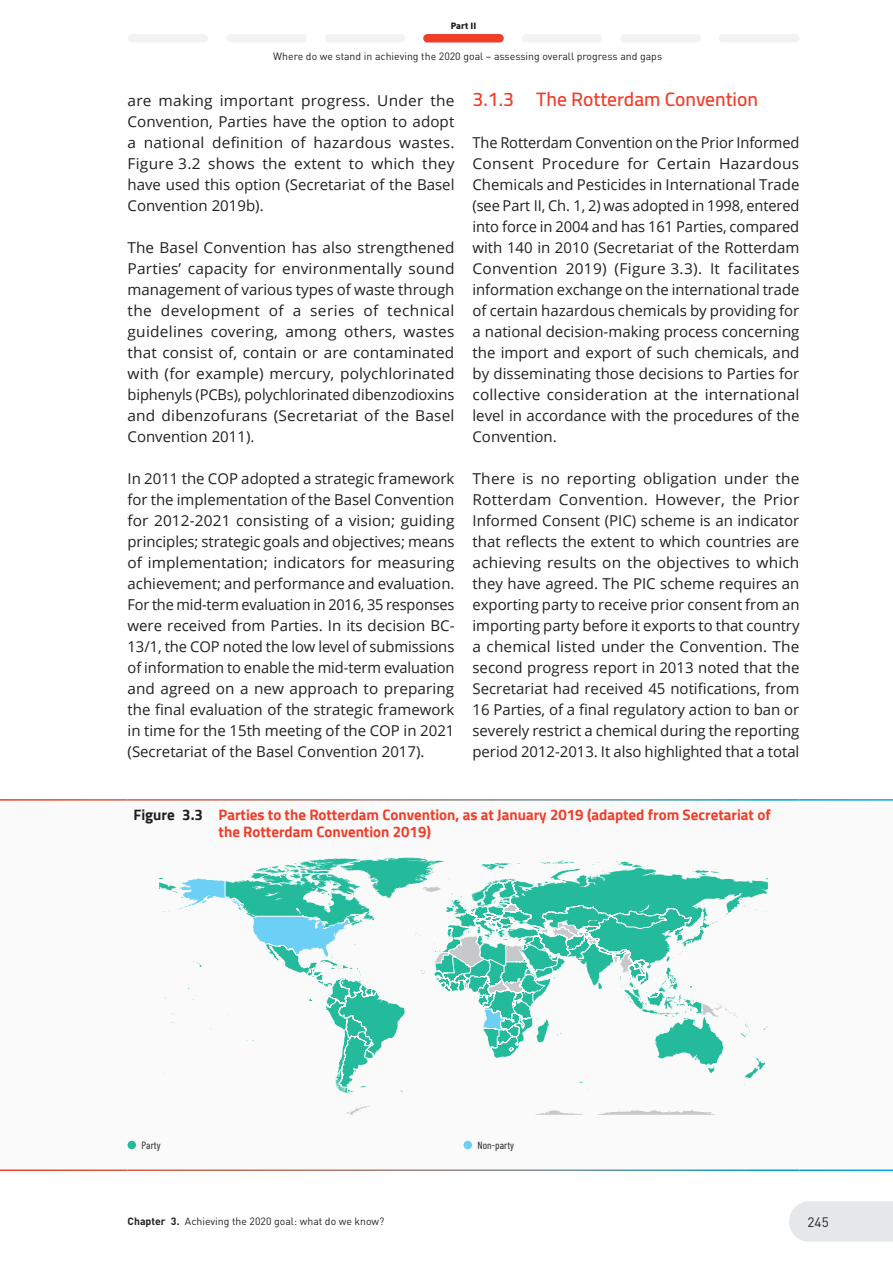
<style>
.page{position:relative;width:893px;height:1263px;background:#fff}
.page>*{position:absolute;margin:0;border:0;box-sizing:border-box;transform-origin:0 0}
._01HeadD{font:600 19.5px "Cairo";color:#ef3e2a}
._02Reg00{font:15px/21px "Open Sans";color:#231f20;text-align:justify}
._04FigHeadA{font:700 15px/16.5px "Cairo";color:#ef3e2a}
.t1{font:13.5px "DIN";color:#231f20}
.t2{font:10.5px "DIN";color:#231f20}
.t3{font:10.5px "Barlow Condensed";letter-spacing:.01em;color:#231f20}
.t4{font:900 9px "DIN";color:#231f20}
.s1{color:#231f20}
.s2{font-weight:700}
</style>
<div class="page">
<div style="left:719px;top:34px;width:80px;height:9px;background:#f2f3f4;border-radius:4px"></div>
<div style="left:522px;top:34px;width:80px;height:9px;background:#f2f3f4;border-radius:4px"></div>
<div style="left:226px;top:34px;width:81px;height:9px;background:#f2f3f4;border-radius:4px"></div>
<div style="left:620px;top:34px;width:81px;height:9px;background:#f2f3f4;border-radius:4px"></div>
<div style="left:325px;top:34px;width:80px;height:9px;background:#f2f3f4;border-radius:4px"></div>
<div style="left:423px;top:34px;width:81px;height:9px;background:#ef3e2a;border-radius:4px"></div>
<div style="left:128px;top:34px;width:80px;height:9px;background:#f2f3f4;border-radius:4px"></div>
<div style="left:789px;top:1201px;width:104px;height:41px;background:#e6e7e9"></div>
<div style="left:0;top:799px;width:893px;height:372px;background:#fafafa"></div>
<hr style="left:0;top:799px;width:128px;height:2px;background:#fff">
<hr style="left:128px;top:799px;width:671px;height:2px;background:#fff">
<hr style="left:799px;top:799px;width:94px;height:2px;background:#fff">
<hr style="left:0;top:1169px;width:128px;height:2px;background:#fff">
<hr style="left:128px;top:1169px;width:671px;height:2px;background:#fff">
<hr style="left:799px;top:1169px;width:94px;height:2px;background:#fff">
<svg style="left:159px;top:858px;width:609px;height:257px"></svg>
<div style="left:128px;top:1141px;width:8px;height:8px;background:#24bb9d;border-radius:50%"></div>
<div style="left:463px;top:1141px;width:9px;height:8px;background:#6bcff6;border-radius:50%"></div>
<p class="t4" style="left:451px;top:20px;width:27px">Part II</p>
<p class="t2" style="left:273px;top:49px;width:390px">Where do we stand in achieving the 2020 goal – assessing overall progress and gaps</p>
<p class="_02Reg00" style="left:128px;top:90px;width:328px">are making important progress. Under the Convention, Parties have the option to adopt a national definition of hazardous wastes.<br>Figure 3.2 shows the extent to which they have used this option (Secretariat of the Basel Convention 2019b).</p>
<p class="_02Reg00" style="left:128px;top:237px;width:328px">The Basel Convention has also strengthened Parties’ capacity for environmentally sound management of various types of waste through the development of a series of technical guidelines covering, among others, wastes that consist of, contain or are contaminated with (for example) mercury, polychlorinated biphenyls (PCBs), polychlorinated dibenzodioxins and dibenzofurans (Secretariat of the Basel Convention 2011).</p>
<p class="_02Reg00" style="left:128px;top:468px;width:328px">In 2011 the COP adopted a strategic framework for the implementation of the Basel Convention for 2012-2021 consisting of a vision; guiding principles; strategic goals and objectives; means of implementation; indicators for measuring achievement; and performance and evaluation.<br>For the mid-term evaluation in 2016, 35 responses were received from Parties. In its decision BC-13/1, the COP noted the low level of submissions of information to enable the mid-term evaluation and agreed on a new approach to preparing the final evaluation of the strategic framework in time for the 15th meeting of the COP in 2021 (Secretariat of the Basel Convention 2017).</p>
<p class="_01HeadD" style="left:472px;top:83px;width:287px">3.1.3 The Rotterdam Convention</p>
<p class="_02Reg00" style="left:472px;top:132px;width:328px">The Rotterdam Convention on the Prior Informed Consent Procedure for Certain Hazardous Chemicals and Pesticides in International Trade (see Part II, Ch. 1, 2) was adopted in 1998, entered into force in 2004 and has 161 Parties, compared with 140 in 2010 (Secretariat of the Rotterdam Convention 2019) (Figure 3.3). It facilitates information exchange on the international trade of certain hazardous chemicals by providing for a national decision-making process concerning the import and export of such chemicals, and by disseminating those decisions to Parties for collective consideration at the international level in accordance with the procedures of the Convention.</p>
<p class="_02Reg00" style="left:472px;top:468px;width:328px">There is no reporting obligation under the Rotterdam Convention. However, the Prior Informed Consent (PIC) scheme is an indicator that reflects the extent to which countries are achieving results on the objectives to which they have agreed. The PIC scheme requires an exporting party to receive prior consent from an importing party before it exports to that country a chemical listed under the Convention. The second progress report in 2013 noted that the Secretariat had received 45 notifications, from 16 Parties, of a final regulatory action to ban or severely restrict a chemical during the reporting period 2012-2013. It also highlighted that a total</p>
<p class="_04FigHeadA" style="left:219px;top:807px;width:554px;text-indent:-85px"><span class="s1">Figure 3.3</span> Parties to the Rotterdam Convention, as at January 2019 (adapted from Secretariat of the Rotterdam Convention 2019)</p>
<p class="t3" style="left:142px;top:1139px;width:21px">Party</p>
<p class="t3" style="left:477px;top:1139px;width:38px">Non-party</p>
<p class="t2" style="left:128px;top:1215px;width:258px"><span class="s2">Chapter 3.</span> Achieving the 2020 goal: what do we know?</p>
<p class="t1" style="left:808px;top:1214px;width:23px">245</p>
</div>
